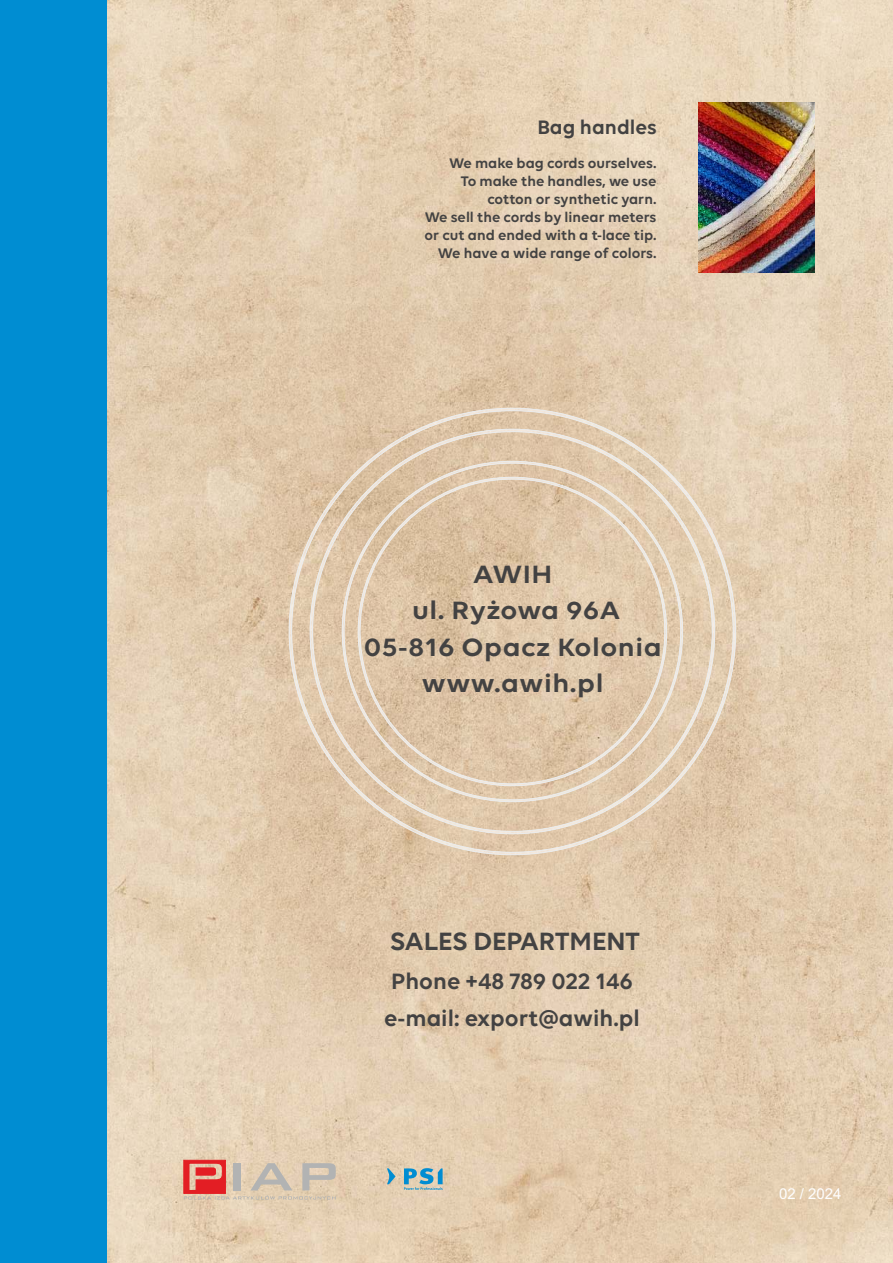
<style>
.page{position:relative;width:893px;height:1263px;background:#fff}
.page>*{position:absolute;margin:0;border:0;box-sizing:border-box;transform-origin:0 0}
.t1{font:600 27px/36.2px "Volte";letter-spacing:.02em;color:#434242;text-align:center;scale:1.09 1}
.t2{font:600 27px "Volte";color:#434242}
.t3{font:600 24px/37.5px "Volte";color:#434242}
.t4{font:600 21px "Volte";color:#434242}
.t5{font:600 15px/18px "Volte";color:#434242;text-align:right}
.t6{font:15px "Arial";color:#fefefe}
</style>
<div class="page">
<img style="left:106px;top:0;width:787px;height:1263px">
<div style="left:0;top:0;width:106px;height:1263px;background:#008dd2"></div>
<svg style="left:183px;top:1160px;width:153px;height:39px;background:#daa998"></svg>
<div style="left:233px;top:1163px;width:8px;height:27px;background:#b2b3b3"></div>
<svg style="left:387px;top:1168px;width:56px;height:22px"></svg>
<img style="left:698px;top:102px;width:117px;height:171px">
<svg style="left:289px;top:408px;width:447px;height:447px;background:#dfc8ac"></svg>
<h3 class="t4" style="left:537px;top:118px;width:121px">Bag handles</h3>
<p class="t5" style="left:424px;top:155px;width:233px">We make bag cords ourselves.<br>To make the handles, we use cotton or synthetic yarn.<br>We sell the cords by linear meters or cut and ended with a t-lace tip.<br>We have a wide range of colors.</p>
<h1 class="t1" style="left:364px;top:558px;width:275px">AWIH<br>ul. Ryżowa 96A<br>05-816 Opacz Kolonia www.awih.pl</h1>
<h1 class="t2" style="left:390px;top:930px;width:251px">SALES DEPARTMENT</h1>
<h2 class="t3" style="left:384px;top:964px;width:257px">Phone +48 789 022 146 e-mail: export@awih.pl</h2>
<p class="t6" style="left:779px;top:1188px;width:64px">02 / 2024</p>
</div>
